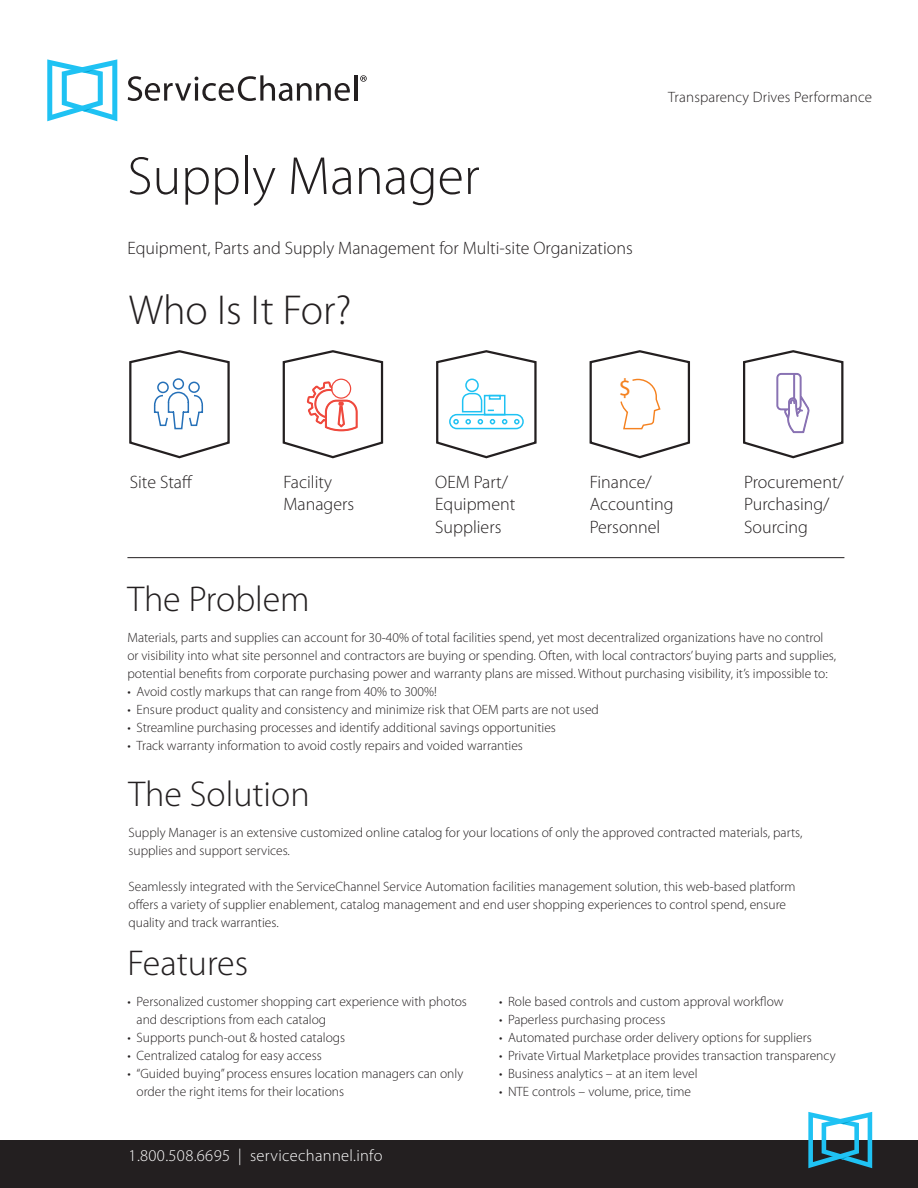
<style>
.page{position:relative;width:918px;height:1188px;background:#fff}
.page>*{position:absolute;margin:0;border:0;box-sizing:border-box;transform-origin:0 0}
.t1{font:300 54px "Myriad Pro";color:#231f20}
.t2{font:300 42px "Myriad Pro";color:#231f20}
.t3{font:300 36px "Myriad Pro";color:#231f20}
.t4{font:24.3px "Myriad Pro";color:#f58220}
.t5{font:300 18px/22.5px "Myriad Pro";color:#231f20}
.t6{font:300 16.5px "Myriad Pro";letter-spacing:.02em;color:#fff}
.t7{font:300 15px "Myriad Pro";letter-spacing:.01em;color:#231f20}
.t8{font:300 13.5px/18px "Myriad Pro";color:#231f20}
</style>
<div class="page">
<div style="left:0;top:1140px;width:918px;height:48px;background:#231f20"></div>
<svg style="left:808px;top:1112px;width:64px;height:56px"></svg>
<svg style="left:129px;top:350px;width:101px;height:109px"></svg>
<svg style="left:589px;top:350px;width:101px;height:109px"></svg>
<svg style="left:282px;top:350px;width:102px;height:109px"></svg>
<div style="left:331px;top:379px;width:20px;height:20px;border:1px solid #ef483c;border-radius:50%"></div>
<svg style="left:743px;top:350px;width:101px;height:109px"></svg>
<hr style="left:127px;top:557px;width:717px;height:1px;background:#231f20">
<svg style="left:436px;top:350px;width:101px;height:109px"></svg>
<svg style="left:47px;top:59px;width:70px;height:62px"></svg>
<svg style="left:128px;top:75px;width:222px;height:26px"></svg>
<hr style="left:354px;top:75px;width:3px;height:26px;background:#231f20">
<svg style="left:360px;top:75px;width:7px;height:7px"></svg>
<h1 class="t1" style="left:127px;top:143px;width:354px">Supply Manager</h1>
<h3 class="t5" style="left:127px;top:236px;width:507px">Equipment, Parts and Supply Management for Multi-site Organizations</h3>
<h2 class="t2" style="left:129px;top:285px;width:224px">Who Is It For?</h2>
<h3 class="t4" style="left:619px;top:373px;width:14px">$</h3>
<p class="t7" style="left:668px;top:88px;width:206px">Transparency Drives Performance</p>
<h3 class="t5" style="left:130px;top:470px;width:65px">Site Staff</h3>
<h3 class="t5" style="left:284px;top:470px;width:72px">Facility<br>Managers</h3>
<h3 class="t5" style="left:435px;top:470px;width:82px">OEM Part/<br>Equipment<br>Suppliers</h3>
<h3 class="t5" style="left:590px;top:470px;width:85px">Finance/<br>Accounting<br>Personnel</h3>
<h3 class="t3" style="left:127px;top:577px;width:184px">The Problem</h3>
<h3 class="t5" style="left:744px;top:470px;width:101px">Procurement/<br>Purchasing/<br>Sourcing</h3>
<p class="t8" style="left:127px;top:628px;width:710px">Materials, parts and supplies can account for 30-40% of total facilities spend, yet most decentralized organizations have no control or visibility into what site personnel and contractors are buying or spending. Often, with local contractors’ buying parts and supplies, potential benefits from corporate purchasing power and warranty plans are missed. Without purchasing visibility, it’s impossible to:</p>
<p class="t8" style="left:127px;top:682px;width:311px">• Avoid costly markups that can range from 40% to 300%!</p>
<p class="t8" style="left:127px;top:700px;width:473px">• Ensure product quality and consistency and minimize risk that OEM parts are not used</p>
<p class="t8" style="left:127px;top:718px;width:430px">• Streamline purchasing processes and identify additional savings opportunities</p>
<p class="t8" style="left:127px;top:736px;width:397px">• Track warranty information to avoid costly repairs and voided warranties</p>
<h3 class="t3" style="left:129px;top:772px;width:183px">The Solution</h3>
<p class="t8" style="left:129px;top:824px;width:675px">Supply Manager is an extensive customized online catalog for your locations of only the approved contracted materials, parts, supplies and support services.</p>
<p class="t8" style="left:129px;top:878px;width:669px">Seamlessly integrated with the ServiceChannel Service Automation facilities management solution, this web-based platform offers a variety of supplier enablement, catalog management and end user shopping experiences to control spend, ensure quality and track warranties.</p>
<h3 class="t3" style="left:128px;top:941px;width:122px">Features</h3>
<p class="t8" style="left:137px;top:993px;width:332px;text-indent:-9px">• Personalized customer shopping cart experience with photos and descriptions from each catalog</p>
<p class="t8" style="left:128px;top:1029px;width:219px">• Supports punch-out &amp; hosted catalogs</p>
<p class="t8" style="left:128px;top:1047px;width:196px">• Centralized catalog for easy access</p>
<p class="t8" style="left:137px;top:1065px;width:328px;text-indent:-9px">• “Guided buying” process ensures location managers can only order the right items for their locations</p>
<p class="t6" style="left:129px;top:1145px;width:255px">1.800.508.6695 | servicechannel.info</p>
<p class="t8" style="left:499px;top:993px;width:286px">• Role based controls and custom approval workflow</p>
<p class="t8" style="left:499px;top:1011px;width:168px">• Paperless purchasing process</p>
<p class="t8" style="left:499px;top:1029px;width:314px">• Automated purchase order delivery options for suppliers</p>
<p class="t8" style="left:499px;top:1047px;width:338px">• Private Virtual Marketplace provides transaction transparency</p>
<p class="t8" style="left:499px;top:1065px;width:200px">• Business analytics – at an item level</p>
<p class="t8" style="left:499px;top:1083px;width:194px">• NTE controls – volume, price, time</p>
</div>
